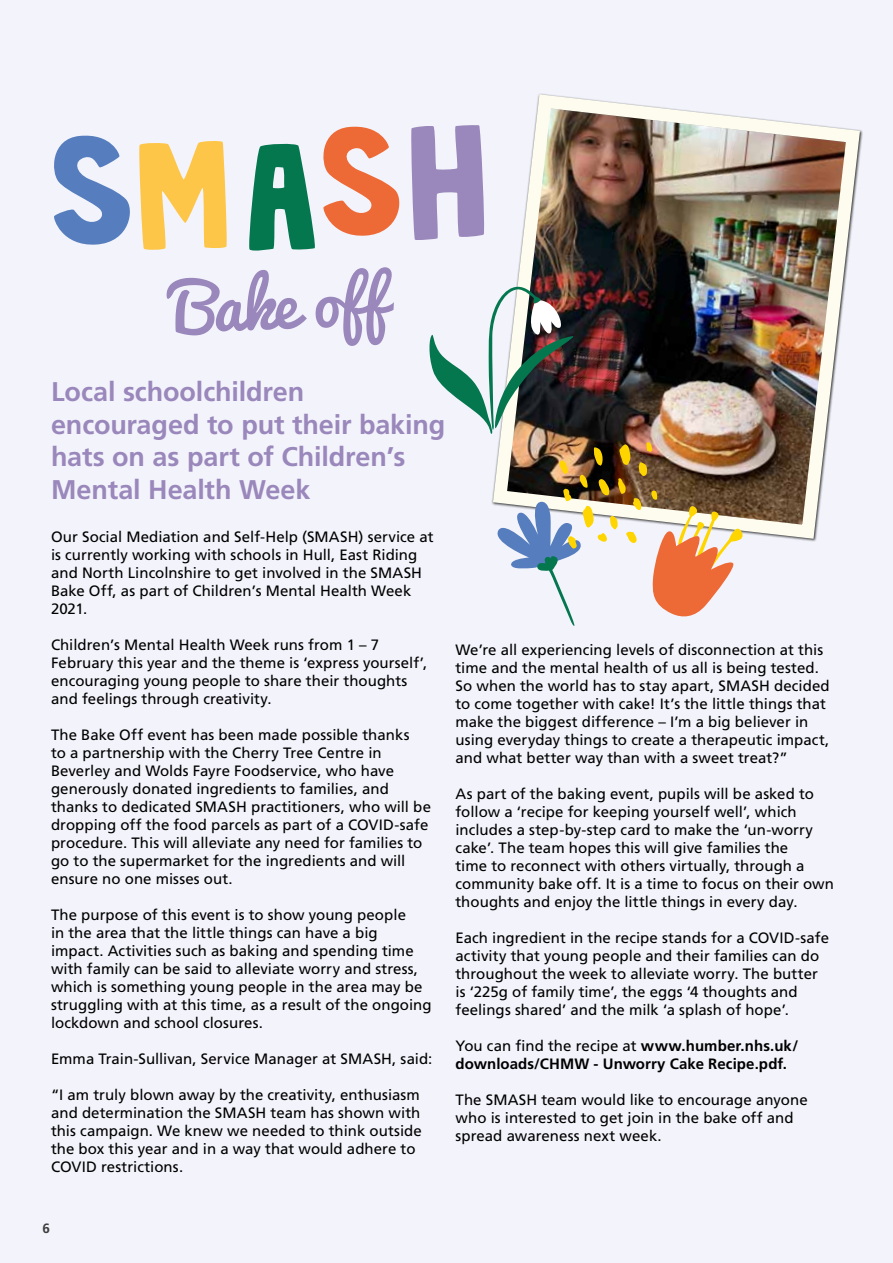
<style>
.page{position:relative;width:893px;height:1263px;background:#f3f4fb}
.page>*{position:absolute;margin:0;border:0;box-sizing:border-box;transform-origin:0 0}
.t1{font:64.5px "Pacifico";color:#9a87bb}
.t2{font:700 27px/32.4px "Frutiger LT Std";letter-spacing:-.005em;color:#9a87bb}
.t3{font:15px/18px "Frutiger LT Std";letter-spacing:.005em;color:#000}
.t4{font:700 15px/18px "Frutiger LT Std";letter-spacing:.005em;color:#000}
.t5{font:700 13.5px "Frutiger LT Std";color:#3c3c3b}
.s1{font-weight:400}
</style>
<div class="page">
<svg style="left:411px;top:125px;width:74px;height:115px"></svg>
<svg style="left:54px;top:135px;width:173px;height:115px"></svg>
<svg style="left:249px;top:126px;width:151px;height:125px"></svg>
<img style="left:498px;top:93px;width:365px;height:449px">
<img style="left:491px;top:442px;width:256px;height:184px">
<img style="left:429px;top:278px;width:151px;height:156px">
<h1 class="t1" style="left:170px;top:251px;width:217px;rotate:-2deg">Bake off</h1>
<h2 class="t2" style="left:51px;top:376px;width:396px">Local schoolchildren encouraged to put their baking hats on as part of Children’s<br>Mental Health Week</h2>
<p class="t3" style="left:51px;top:528px;width:384px">Our Social Mediation and Self-Help (SMASH) service at is currently working with schools in Hull, East Riding and North Lincolnshire to get involved in the SMASH Bake Off, as part of Children’s Mental Health Week 2021.</p>
<p class="t3" style="left:51px;top:636px;width:378px">Children’s Mental Health Week runs from 1 – 7<br>February this year and the theme is ‘express yourself’, encouraging young people to share their thoughts and feelings through creativity.</p>
<p class="t3" style="left:51px;top:726px;width:381px">The Bake Off event has been made possible thanks<br>to a partnership with the Cherry Tree Centre in Beverley and Wolds Fayre Foodservice, who have generously donated ingredients to families, and thanks to dedicated SMASH practitioners, who will be dropping off the food parcels as part of a COVID-safe procedure. This will alleviate any need for families to go to the supermarket for the ingredients and will ensure no one misses out.</p>
<p class="t3" style="left:51px;top:906px;width:382px">The purpose of this event is to show young people<br>in the area that the little things can have a big impact. Activities such as baking and spending time with family can be said to alleviate worry and stress, which is something young people in the area may be struggling with at this time, as a result of the ongoing lockdown and school closures.</p>
<p class="t3" style="left:51px;top:1050px;width:383px">Emma Train-Sullivan, Service Manager at SMASH, said:</p>
<p class="t3" style="left:51px;top:1086px;width:372px">“I am truly blown away by the creativity, enthusiasm and determination the SMASH team has shown with this campaign. We knew we needed to think outside the box this year and in a way that would adhere to COVID restrictions.</p>
<p class="t3" style="left:455px;top:641px;width:376px">We’re all experiencing levels of disconnection at this time and the mental health of us all is being tested.<br>So when the world has to stay apart, SMASH decided to come together with cake! It’s the little things that make the biggest difference – I’m a big believer in using everyday things to create a therapeutic impact, and what better way than with a sweet treat?”</p>
<p class="t3" style="left:455px;top:785px;width:380px">As part of the baking event, pupils will be asked to follow a ‘recipe for keeping yourself well’, which includes a step-by-step card to make the ‘un-worry cake’. The team hopes this will give families the<br>time to reconnect with others virtually, through a community bake off. It is a time to focus on their own thoughts and enjoy the little things in every day.</p>
<p class="t3" style="left:455px;top:929px;width:375px">Each ingredient in the recipe stands for a COVID-safe activity that young people and their families can do throughout the week to alleviate worry. The butter is ‘225g of family time’, the eggs ‘4 thoughts and feelings shared’ and the milk ‘a splash of hope’.</p>
<p class="t4" style="left:455px;top:1037px;width:344px"><span class="s1">You can find the recipe at</span> www.humber.nhs.uk/ downloads/CHMW - Unworry Cake Recipe.pdf.</p>
<p class="t3" style="left:455px;top:1091px;width:354px">The SMASH team would like to encourage anyone who is interested to get join in the bake off and spread awareness next week.</p>
<p class="t5" style="left:43px;top:1220px;width:9px">6</p>
</div>
